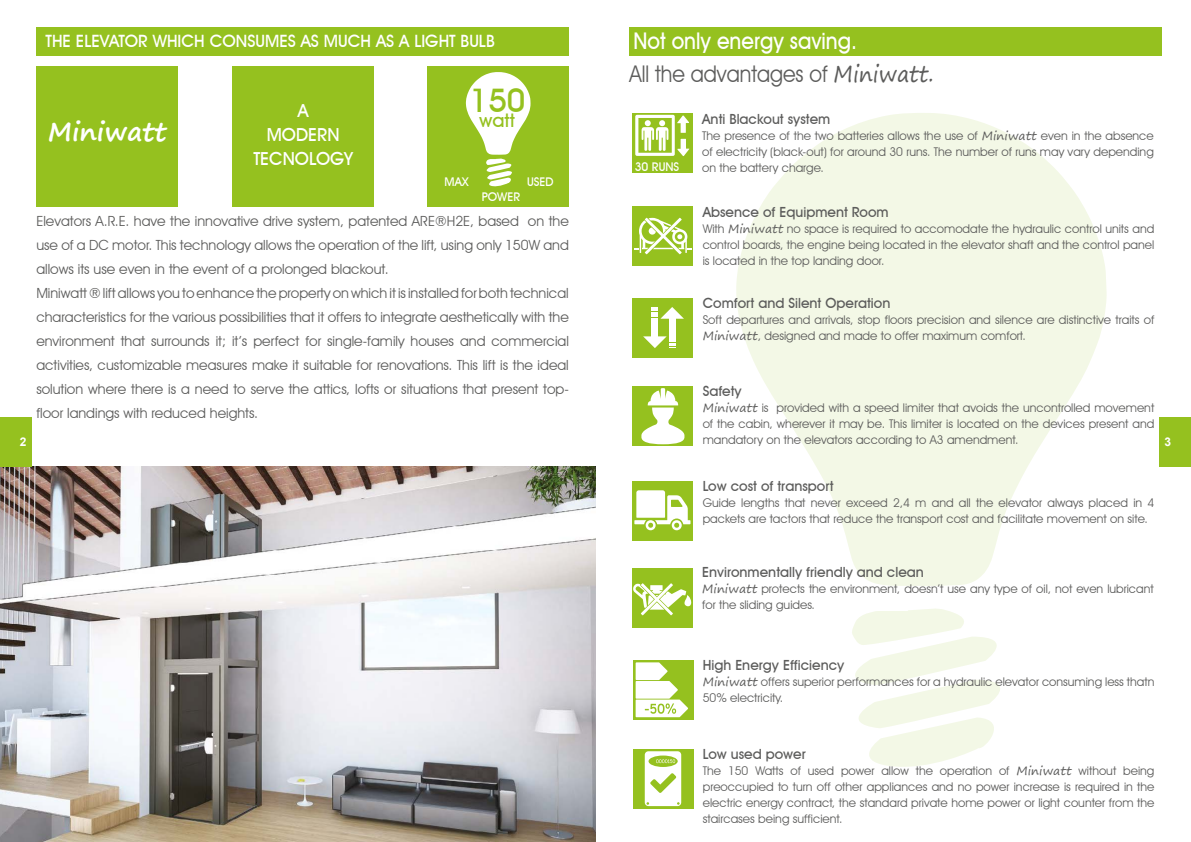
<style>
.page{position:relative;width:1191px;height:842px;background:#fff}
.page>*{position:absolute;margin:0;border:0;box-sizing:border-box;transform-origin:0 0}
.t1{font:500 32.5px "Avant Garde IT Cby BT";color:#95c11f}
.t2{font:700 26px "Segoe Print";color:#fff}
.t3{font:500 23px/33.2px "Avant Garde IT Cby BT";color:#fff;scale:.9 1}
.t4{font:500 18.8px "Avant Garde IT Cby BT";color:#95c11f}
.t5{font:500 18px/24px "Avant Garde IT Cby BT";color:#fff;text-align:center}
.t6{font:500 17px "Avant Garde IT Cby BT";color:#fff}
.t7{font:14px/24px "Avant Garde IT Cby BT";color:#5c5c5b}
.t8{font:500 14px "Avant Garde IT Cby BT";color:#5c5c5b}
.t9{font:12px/16px "Avant Garde IT Cby BT";color:#5c5c5b;text-align:justify}
.t10{font:500 12px "Avant Garde IT Cby BT";color:#fff}
.t11{font:700 12px "Arial";color:#fff}
.s1{font-weight:400;color:#5c5c5b}
.s2{font-family:"Segoe Print";font-weight:400;color:#5c5c5b}
.s3{font-family:"Segoe Print"}
</style>
<div class="page">
<img style="left:0;top:467px;width:595px;height:375px">
<div style="left:232px;top:66px;width:142px;height:141px;background:#95c11f"></div>
<div style="left:427px;top:66px;width:142px;height:141px;background:#95c11f"></div>
<div style="left:36px;top:66px;width:142px;height:141px;background:#95c11f"></div>
<div style="left:37px;top:27px;width:532px;height:29px;background:#95c11f"></div>
<div style="left:629px;top:27px;width:532px;height:29px;background:#95c11f"></div>
<div style="left:633px;top:298px;width:60px;height:60px;background:#95c11f"></div>
<div style="left:632px;top:113px;width:60px;height:60px;background:#95c11f"></div>
<div style="left:633px;top:749px;width:60px;height:60px;background:#95c11f"></div>
<img style="left:633px;top:386px;width:60px;height:60px">
<div style="left:633px;top:660px;width:60px;height:59px;background:#95c11f"></div>
<div style="left:633px;top:206px;width:60px;height:59px;background:#95c11f"></div>
<div style="left:633px;top:481px;width:60px;height:60px;background:#95c11f"></div>
<div style="left:632px;top:568px;width:60px;height:60px;background:#95c11f"></div>
<div style="left:1160px;top:417px;width:31px;height:49px;background:#95c11f"></div>
<div style="left:0;top:417px;width:31px;height:49px;background:#95c11f"></div>
<svg style="left:466px;top:72px;width:64px;height:115px"></svg>
<svg style="left:633px;top:583px;width:58px;height:32px"></svg>
<svg style="left:635px;top:115px;width:54px;height:41px"></svg>
<div style="left:669px;top:311px;width:6px;height:25px;background:#fff"></div>
<svg style="left:635px;top:662px;width:53px;height:55px"></svg>
<svg style="left:634px;top:490px;width:56px;height:40px"></svg>
<svg style="left:641px;top:388px;width:43px;height:56px"></svg>
<svg style="left:634px;top:218px;width:58px;height:36px"></svg>
<svg style="left:645px;top:751px;width:36px;height:55px"></svg>
<svg style="left:643px;top:336px;width:32px;height:12px"></svg>
<div style="left:651px;top:318px;width:7px;height:25px;background:#fff"></div>
<svg style="left:651px;top:307px;width:33px;height:12px"></svg>
<svg style="left:736px;top:113px;width:370px;height:473px;fill:#f3f8e6"></svg>
<svg style="left:852px;top:608px;width:148px;height:159px"></svg>
<h3 class="t6" style="left:46px;top:30px;width:451px">THE ELEVATOR WHICH CONSUMES AS MUCH AS A LIGHT BULB</h3>
<h2 class="t2" style="left:48px;top:108px;width:121px">Miniwatt</h2>
<h3 class="t5" style="left:253px;top:98px;width:101px">A<br>MODERN<br>TECNOLOGY</h3>
<h1 class="t1" style="left:470px;top:81px;width:57px">150</h1>
<h3 class="t4" style="left:479px;top:109px;width:37px">watt</h3>
<p class="t10" style="left:444px;top:175px;width:26px">MAX</p>
<p class="t10" style="left:481px;top:190px;width:40px">POWER</p>
<p class="t10" style="left:527px;top:175px;width:28px">USED</p>
<h3 class="t3" style="left:629px;top:24px;width:340px">Not only energy saving.<br><span class="s1">All the advantages of</span> <span class="s2">Miniwatt.</span></h3>
<p class="t10" style="left:634px;top:159px;width:46px">30 RUNS</p>
<p class="t8" style="left:702px;top:110px;width:130px">Anti Blackout system</p>
<p class="t9" style="left:702px;top:127px;width:453px">The presence of the two batteries allows the use of <span class="s3">Miniwatt</span> even in the absence of electricity (black-out) for around 30 runs. The number of runs may vary depending on the battery charge.</p>
<p class="t8" style="left:702px;top:203px;width:187px">Absence of Equipment Room</p>
<p class="t9" style="left:702px;top:221px;width:453px">With <span class="s3">Miniwatt</span> no space is required to accomodate the hydraulic control units and control boards, the engine being located in the elevator shaft and the control panel is located in the top landing door.</p>
<p class="t7" style="left:36px;top:209px;width:534px">Elevators A.R.E. have the innovative drive system, patented ARE®H2E, based on the use of a DC motor. This technology allows the operation of the lift, using only 150W and allows its use even in the event of a prolonged blackout.<br>Miniwatt ® lift allows you to enhance the property on which it is installed for both technical characteristics for the various possibilities that it offers to integrate aesthetically with the environment that surrounds it; it’s perfect for single-family houses and commercial activities, customizable measures make it suitable for renovations. This lift is the ideal solution where there is a need to serve the attics, lofts or situations that present top&shy;floor landings with reduced heights.</p>
<p class="t8" style="left:702px;top:294px;width:189px">Comfort and Silent Operation</p>
<p class="t9" style="left:702px;top:311px;width:453px">Soft departures and arrivals, stop floors precision and silence are distinctive traits of<br><span class="s3">Miniwatt</span>, designed and made to offer maximum comfort.</p>
<p class="t8" style="left:702px;top:383px;width:41px">Safety</p>
<p class="t9" style="left:702px;top:400px;width:453px"><span class="s3">Miniwatt</span> is provided with a speed limiter that avoids the uncontrolled movement of the cabin, wherever it may be. This limiter is located on the devices present and mandatory on the elevators according to A3 amendment.</p>
<p class="t11" style="left:20px;top:434px;width:8px">2</p>
<p class="t11" style="left:1164px;top:434px;width:8px">3</p>
<p class="t8" style="left:702px;top:477px;width:132px">Low cost of transport</p>
<p class="t9" style="left:702px;top:495px;width:453px">Guide lengths that never exceed 2,4 m and all the elevator always placed in 4 packets are tactors that reduce the transport cost and facilitate movement on site.</p>
<p class="t8" style="left:702px;top:564px;width:223px">Environmentally friendly and clean</p>
<p class="t9" style="left:702px;top:581px;width:453px"><span class="s3">Miniwatt</span> protects the environment, doesn’t use any type of oil, not even lubricant for the sliding guides.</p>
<p class="t8" style="left:703px;top:656px;width:143px">High Energy Efficiency</p>
<p class="t9" style="left:703px;top:673px;width:453px"><span class="s3">Miniwatt</span> offers superior performances for a hydraulic elevator consuming less thatn<br>50% electricity.</p>
<p class="t8" style="left:703px;top:746px;width:105px">Low used power</p>
<p class="t9" style="left:703px;top:763px;width:453px">The 150 Watts of used power allow the operation of <span class="s3">Miniwatt</span> without being preoccupied to turn off other appliances and no power increase is required in the electric energy contract, the standard private home power or light counter from the staircases being sufficient.</p>
</div>
